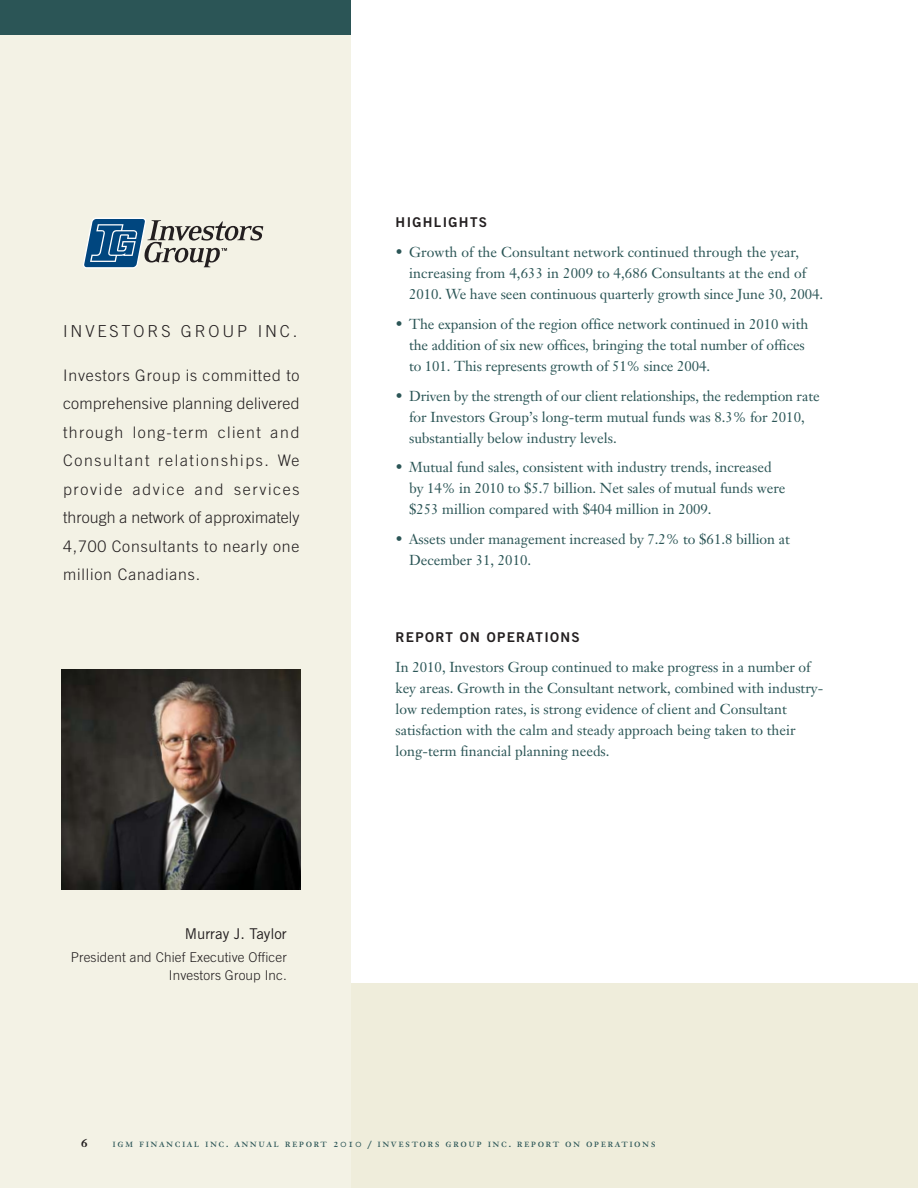
<style>
.page{position:relative;width:918px;height:1188px;background:#fff}
.page>*{position:absolute;margin:0;border:0;box-sizing:border-box;transform-origin:0 0}
.t1{font:300 16.5px "Trade Gothic";letter-spacing:.175em;color:#231f20}
.t2{font:300 15.9px/28.5px "Trade Gothic";letter-spacing:.05em;color:#231f20;text-align:justify}
.t3{font:14.85px "Trade Gothic";color:#231f20}
.t4{font:14.25px/21px "Janson Text";color:#2b5556}
.t5{font:300 13.5px/18px "Trade Gothic";letter-spacing:.01em;color:#231f20;text-align:right}
.t6{font:13.5px "Trade Gothic Bold Two";letter-spacing:.1em;color:#231f20}
.t7{font:11.7px "Janson Text Roman SC";letter-spacing:.125em;color:#2b5556}
.t8{font:11.7px "Janson Text Bold Os F";color:#231f20}
</style>
<div class="page">
<div style="left:0;top:984px;width:918px;height:204px;background:#efeddb"></div>
<div style="left:0;top:0;width:351px;height:1188px;background:#f3f2e5"></div>
<div style="left:0;top:0;width:351px;height:34px;background:#2b5556"></div>
<svg style="left:83px;top:218px;width:180px;height:51px"></svg>
<img style="left:62px;top:669px;width:238px;height:221px">
<p class="t1" style="left:63px;top:325px;width:236px">INVESTORS GROUP INC.</p>
<p class="t2" style="left:63px;top:362px;width:238px">Investors Group is committed to comprehensive planning delivered through long-term client and Consultant relationships. We provide advice and services through a network of approximately 4,700 Consultants to nearly one million Canadians.</p>
<p class="t3" style="left:185px;top:929px;width:104px">Murray J. Taylor</p>
<p class="t5" style="left:71px;top:949px;width:218px">President and Chief Executive Officer<br>Investors Group Inc.</p>
<p class="t6" style="left:396px;top:217px;width:93px">HIGHLIGHTS</p>
<p class="t4" style="left:409px;top:243px;width:415px;text-indent:-14px">• Growth of the Consultant network continued through the year, increasing from 4,633 in 2009 to 4,686 Consultants at the end of<br>2010. We have seen continuous quarterly growth since June 30, 2004.</p>
<p class="t4" style="left:409px;top:315px;width:401px;text-indent:-14px">• The expansion of the region office network continued in 2010 with the addition of six new offices, bringing the total number of offices to 101. This represents growth of 51% since 2004.</p>
<p class="t4" style="left:409px;top:386px;width:412px;text-indent:-14px">• Driven by the strength of our client relationships, the redemption rate for Investors Group’s long-term mutual funds was 8.3% for 2010, substantially below industry levels.</p>
<p class="t4" style="left:409px;top:458px;width:378px;text-indent:-14px">• Mutual fund sales, consistent with industry trends, increased by 14% in 2010 to $5.7 billion. Net sales of mutual funds were $253 million compared with $404 million in 2009.</p>
<p class="t4" style="left:409px;top:530px;width:382px;text-indent:-14px">• Assets under management increased by 7.2% to $61.8 billion at<br>December 31, 2010.</p>
<p class="t6" style="left:396px;top:632px;width:186px">REPORT ON OPERATIONS</p>
<p class="t4" style="left:396px;top:658px;width:429px">In 2010, Investors Group continued to make progress in a number of key areas. Growth in the Consultant network, combined with industry&shy;low redemption rates, is strong evidence of client and Consultant satisfaction with the calm and steady approach being taken to their long-term financial planning needs.</p>
<p class="t8" style="left:81px;top:1138px;width:8px">6</p>
<p class="t7" style="left:112px;top:1139px;width:545px">igm financial inc. annual report 2010 / investors group inc. report on operations</p>
</div>
